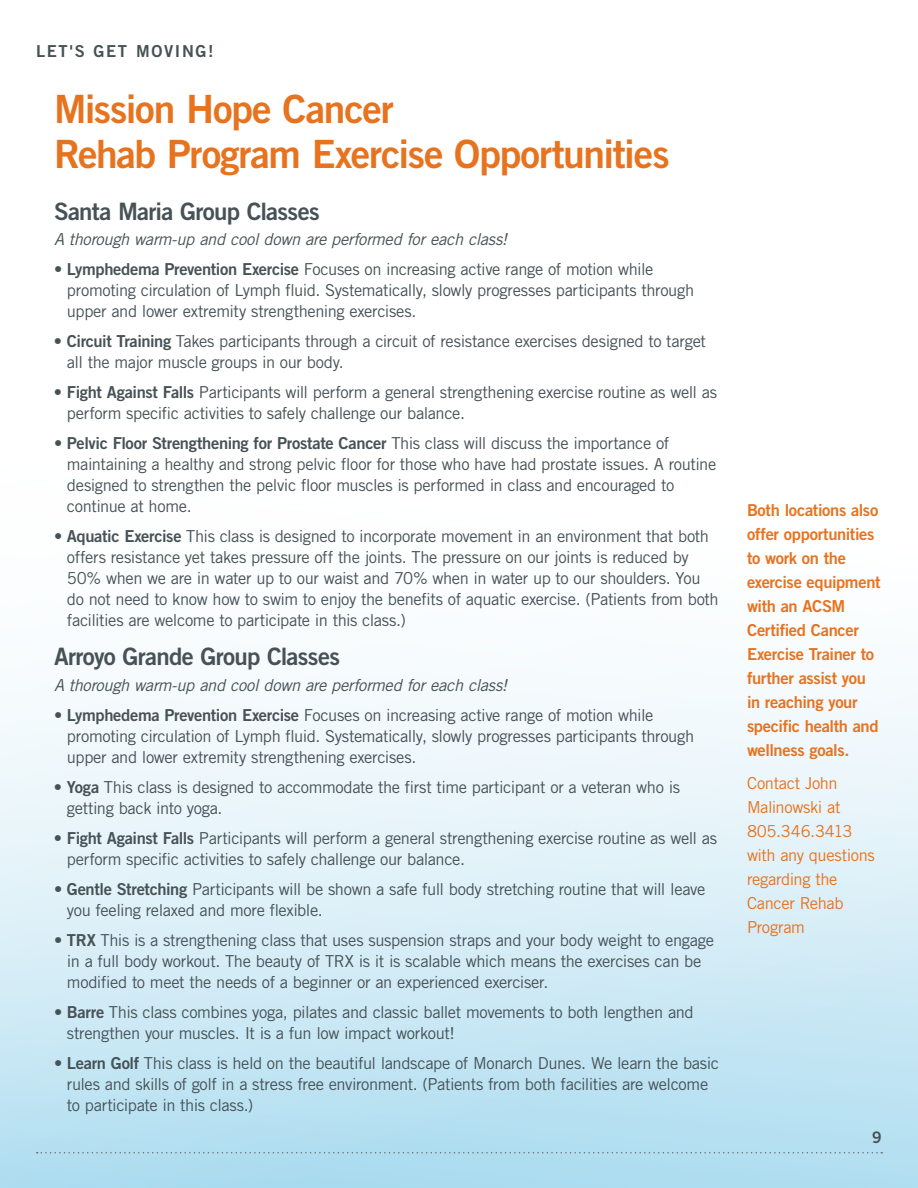
<style>
.page{position:relative;width:918px;height:1188px;background:#fff}
.page>*{position:absolute;margin:0;border:0;box-sizing:border-box;transform-origin:0 0}
.t1{font:39px/45px "Trade Gothic LT Std Bd 2";letter-spacing:-.03em;color:#e7731f}
.t2{font:24px "Trade Gothic LT Std Bd 2";letter-spacing:-.03em;color:#475256}
.t3{font:16.5px/21px "Trade Gothic LT Std";letter-spacing:-.025em;color:#475256}
.t4{font:16.5px/24px "Trade Gothic LT Std Bd 2";letter-spacing:-.02em;color:#e7731f}
.t5{font:italic 16.5px "Trade Gothic LT Std";letter-spacing:-.02em;color:#475256}
.t6{font:16.5px/24px "Trade Gothic LT Std";letter-spacing:-.02em;color:#e7731f}
.t7{font:16.5px "Trade Gothic LT Std Bd 2";letter-spacing:-.02em;color:#475256}
.t8{font:16.5px "Trade Gothic LT Std Bd 2";letter-spacing:.1em;color:#475256}
.t9{font:15.9px "Trade Gothic LT Std Bd 2";color:#475256}
.s1{font-family:"Trade Gothic LT Std Bd 2"}
.s2{font-family:"Trade Gothic LT Std"}
</style>
<div class="page">
<svg style="left:0;top:684px;width:918px;height:504px"></svg>
<svg style="left:37px;top:1152px;width:845px;height:2px;background:#a3cad9"></svg>
<p class="t8" style="left:36px;top:41px;width:179px">LET'S GET MOVING!</p>
<h1 class="t1" style="left:54px;top:86px;width:617px">Mission Hope Cancer<br>Rehab Program Exercise Opportunities</h1>
<h2 class="t2" style="left:54px;top:196px;width:267px">Santa Maria Group Classes</h2>
<p class="t5" style="left:54px;top:229px;width:455px">A thorough warm-up and cool down are performed for each class!</p>
<p class="t3" style="left:67px;top:259px;width:629px;text-indent:-13px">• <span class="s1">Lymphedema Prevention Exercise</span> Focuses on increasing active range of motion while promoting circulation of Lymph fluid. Systematically, slowly progresses participants through upper and lower extremity strengthening exercises.</p>
<p class="t3" style="left:67px;top:331px;width:641px;text-indent:-13px">• <span class="s1">Circuit Training</span> Takes participants through a circuit of resistance exercises designed to target all the major muscle groups in our body.</p>
<p class="t3" style="left:67px;top:382px;width:652px;text-indent:-13px">• <span class="s1">Fight Against Falls</span> Participants will perform a general strengthening exercise routine as well as perform specific activities to safely challenge our balance.</p>
<p class="t7" style="left:54px;top:433px;width:617px"><span class="s2">•</span> Pelvic Floor Strengthening for Prostate Cancer <span class="s2">This class will discuss the importance of</span></p>
<p class="t3" style="left:67px;top:454px;width:651px">maintaining a healthy and strong pelvic floor for those who have had prostate issues. A routine designed to strengthen the pelvic floor muscles is performed in class and encouraged to continue at home.</p>
<p class="t3" style="left:67px;top:526px;width:653px;text-indent:-13px">• <span class="s1">Aquatic Exercise</span> This class is designed to incorporate movement in an environment that both offers resistance yet takes pressure off the joints. The pressure on our joints is reduced by 50% when we are in water up to our waist and 70% when in water up to our shoulders. You do not need to know how to swim to enjoy the benefits of aquatic exercise. (Patients from both facilities are welcome to participate in this class.)</p>
<h2 class="t2" style="left:54px;top:642px;width:288px">Arroyo Grande Group Classes</h2>
<p class="t5" style="left:54px;top:675px;width:455px">A thorough warm-up and cool down are performed for each class!</p>
<p class="t3" style="left:67px;top:704px;width:629px;text-indent:-13px">• <span class="s1">Lymphedema Prevention Exercise</span> Focuses on increasing active range of motion while promoting circulation of Lymph fluid. Systematically, slowly progresses participants through upper and lower extremity strengthening exercises.</p>
<p class="t3" style="left:67px;top:776px;width:615px;text-indent:-13px">• <span class="s1">Yoga</span> This class is designed to accommodate the first time participant or a veteran who is getting back into yoga.</p>
<p class="t3" style="left:67px;top:827px;width:652px;text-indent:-13px">• <span class="s1">Fight Against Falls</span> Participants will perform a general strengthening exercise routine as well as perform specific activities to safely challenge our balance.</p>
<p class="t3" style="left:67px;top:878px;width:640px;text-indent:-13px">• <span class="s1">Gentle Stretching</span> Participants will be shown a safe full body stretching routine that will leave you feeling relaxed and more flexible.</p>
<p class="t3" style="left:67px;top:929px;width:649px;text-indent:-13px">• <span class="s1">TRX</span> This is a strengthening class that uses suspension straps and your body weight to engage in a full body workout. The beauty of TRX is it is scalable which means the exercises can be modified to meet the needs of a beginner or an experienced exerciser.</p>
<p class="t3" style="left:67px;top:1001px;width:628px;text-indent:-13px">• <span class="s1">Barre</span> This class combines yoga, pilates and classic ballet movements to both lengthen and strengthen your muscles. It is a fun low impact workout!</p>
<p class="t3" style="left:67px;top:1052px;width:654px;text-indent:-13px">• <span class="s1">Learn Golf</span> This class is held on the beautiful landscape of Monarch Dunes. We learn the basic rules and skills of golf in a stress free environment. (Patients from both facilities are welcome to participate in this class.)</p>
<p class="t4" style="left:747px;top:498px;width:135px">Both locations also offer opportunities to work on the exercise equipment with an ACSM<br>Certified Cancer<br>Exercise Trainer to further assist you in reaching your specific health and wellness goals.</p>
<p class="t6" style="left:747px;top:771px;width:129px">Contact John<br>Malinowski at<br>805.346.3413 with any questions regarding the<br>Cancer Rehab<br>Program</p>
<p class="t9" style="left:872px;top:1127px;width:11px">9</p>
</div>
